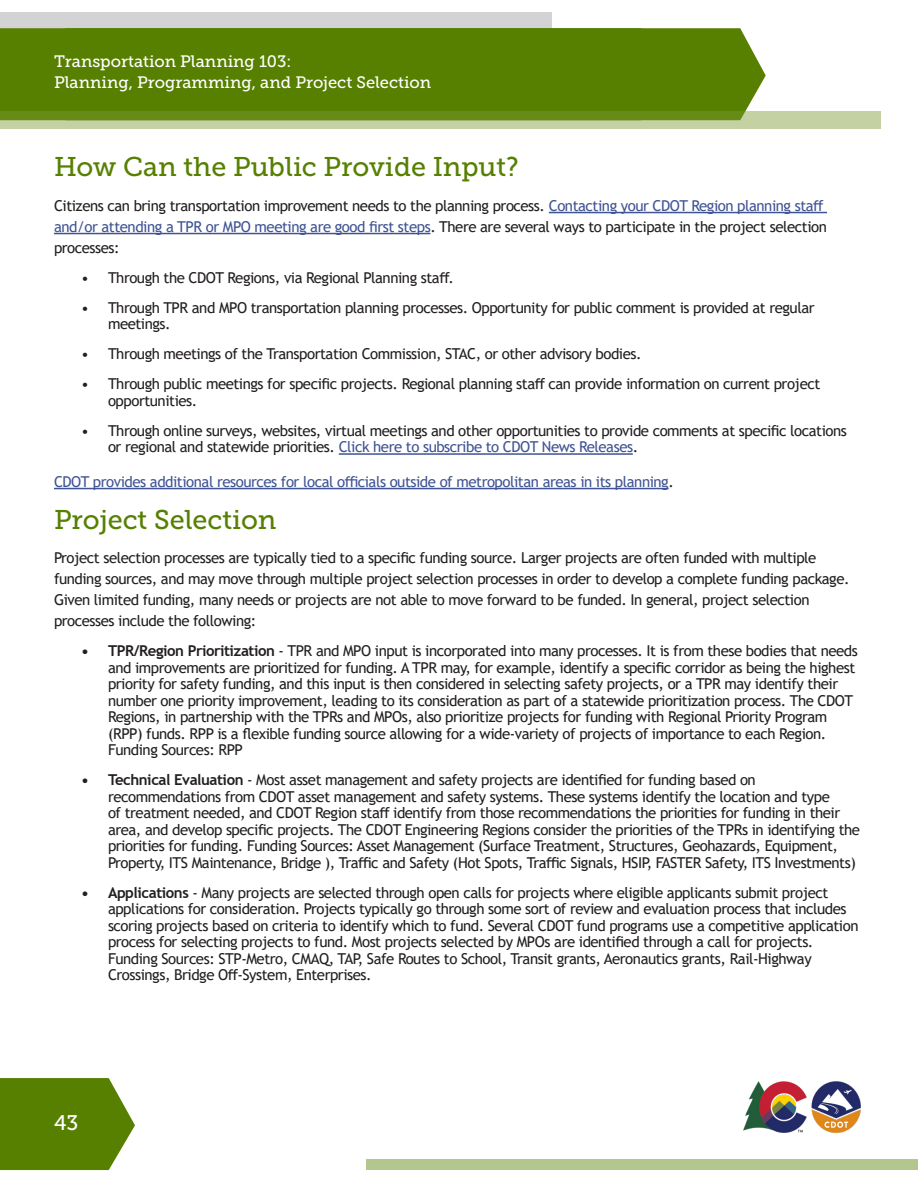
<style>
.page{position:relative;width:918px;height:1188px;background:#fff}
.page>*{position:absolute;margin:0;border:0;box-sizing:border-box;transform-origin:0 0}
.H2_Title_Body__Green{font:27px "Museo Slab 500";color:#578000}
.t1{font:21px "Museo Slab 500";color:#fff}
.t2{font:16.5px/21px "Museo Slab 500";color:#fff}
.Body_10_14{font:15px/16.5px "Trebuchet MS";letter-spacing:-.03em;color:#231f20}
.Body_10_14-2{font:15px "Trebuchet MS";letter-spacing:-.03em;color:#405494}
.s1{color:#405494}
.s2{color:#231f20}
.s3{font-weight:700}
</style>
<div class="page">
<div style="left:0;top:13px;width:552px;height:16px;background:#d3d3d5"></div>
<svg style="left:667px;top:28px;width:99px;height:83px;background:#6b8f1f"></svg>
<div style="left:0;top:28px;width:667px;height:83px;background:#578000"></div>
<svg style="left:0;top:1078px;width:135px;height:92px;background:#668b17"></svg>
<img style="left:743px;top:1081px;width:118px;height:52px">
<svg style="left:0;top:111px;width:881px;height:18px;background:#9ab265"></svg>
<div style="left:366px;top:1160px;width:552px;height:10px;background:#b3c68d"></div>
<hr style="left:549px;top:212px;width:278px;height:1px;background:#405494">
<hr style="left:54px;top:233px;width:376px;height:1px;background:#405494">
<hr style="left:339px;top:453px;width:294px;height:2px;background:#405494">
<hr style="left:54px;top:488px;width:615px;height:1px;background:#405494">
<p class="t2" style="left:54px;top:51px;width:379px">Transportation Planning 103:<br>Planning, Programming, and Project Selection</p>
<h2 class="H2_Title_Body__Green" style="left:54px;top:152px;width:466px">How Can the Public Provide Input?</h2>
<p class="Body_10_14" style="left:54px;top:195px;width:774px;line-height:21px">Citizens can bring transportation improvement needs to the planning process. <span class="s1">Contacting your CDOT Region planning staff and/or attending a TPR or MPO meeting are good first steps</span>. There are several ways to participate in the project selection processes:</p>
<p class="Body_10_14" style="left:81px;top:269px;width:375px">• Through the CDOT Regions, via Regional Planning staff.</p>
<p class="Body_10_14" style="left:108px;top:299px;width:708px;text-indent:-27px">• Through TPR and MPO transportation planning processes. Opportunity for public comment is provided at regular meetings.</p>
<p class="Body_10_14" style="left:81px;top:345px;width:562px">• Through meetings of the Transportation Commission, STAC, or other advisory bodies.</p>
<p class="Body_10_14" style="left:108px;top:375px;width:714px;text-indent:-27px">• Through public meetings for specific projects. Regional planning staff can provide information on current project opportunities.</p>
<p class="Body_10_14" style="left:108px;top:422px;width:741px;text-indent:-27px">• Through online surveys, websites, virtual meetings and other opportunities to provide comments at specific locations or regional and statewide priorities. <span class="s1">Click here to subscribe to CDOT News Releases</span>.</p>
<p class="Body_10_14-2" style="left:54px;top:472px;width:622px">CDOT provides additional resources for local officials outside of metropolitan areas in its planning<span class="s2">.</span></p>
<h2 class="H2_Title_Body__Green" style="left:54px;top:504px;width:224px">Project Selection</h2>
<p class="Body_10_14" style="left:54px;top:547px;width:797px;line-height:21px">Project selection processes are typically tied to a specific funding source. Larger projects are often funded with multiple funding sources, and may move through multiple project selection processes in order to develop a complete funding package.<br>Given limited funding, many needs or projects are not able to move forward to be funded. In general, project selection processes include the following:</p>
<p class="Body_10_14" style="left:108px;top:642px;width:751px;text-indent:-27px"><span class="s3">• TPR/Region Prioritization</span> - TPR and MPO input is incorporated into many processes. It is from these bodies that needs and improvements are prioritized for funding. A TPR may, for example, identify a specific corridor as being the highest priority for safety funding, and this input is then considered in selecting safety projects, or a TPR may identify their number one priority improvement, leading to its consideration as part of a statewide prioritization process. The CDOT Regions, in partnership with the TPRs and MPOs, also prioritize projects for funding with Regional Priority Program (RPP) funds. RPP is a flexible funding source allowing for a wide-variety of projects of importance to each Region.<br>Funding Sources: RPP</p>
<p class="Body_10_14" style="left:108px;top:771px;width:754px;text-indent:-27px"><span class="s3">• Technical Evaluation</span> - Most asset management and safety projects are identified for funding based on recommendations from CDOT asset management and safety systems. These systems identify the location and type<br>of treatment needed, and CDOT Region staff identify from those recommendations the priorities for funding in their area, and develop specific projects. The CDOT Engineering Regions consider the priorities of the TPRs in identifying the priorities for funding. Funding Sources: Asset Management (Surface Treatment, Structures, Geohazards, Equipment, Property, ITS Maintenance, Bridge ), Traffic and Safety (Hot Spots, Traffic Signals, HSIP, FASTER Safety, ITS Investments)</p>
<p class="Body_10_14" style="left:108px;top:884px;width:752px;text-indent:-27px"><span class="s3">• Applications</span> - Many projects are selected through open calls for projects where eligible applicants submit project applications for consideration. Projects typically go through some sort of review and evaluation process that includes scoring projects based on criteria to identify which to fund. Several CDOT fund programs use a competitive application process for selecting projects to fund. Most projects selected by MPOs are identified through a call for projects.<br>Funding Sources: STP-Metro, CMAQ, TAP, Safe Routes to School, Transit grants, Aeronautics grants, Rail-Highway Crossings, Bridge Off-System, Enterprises.</p>
<h2 class="t1" style="left:54px;top:1111px;width:26px">43</h2>
</div>
